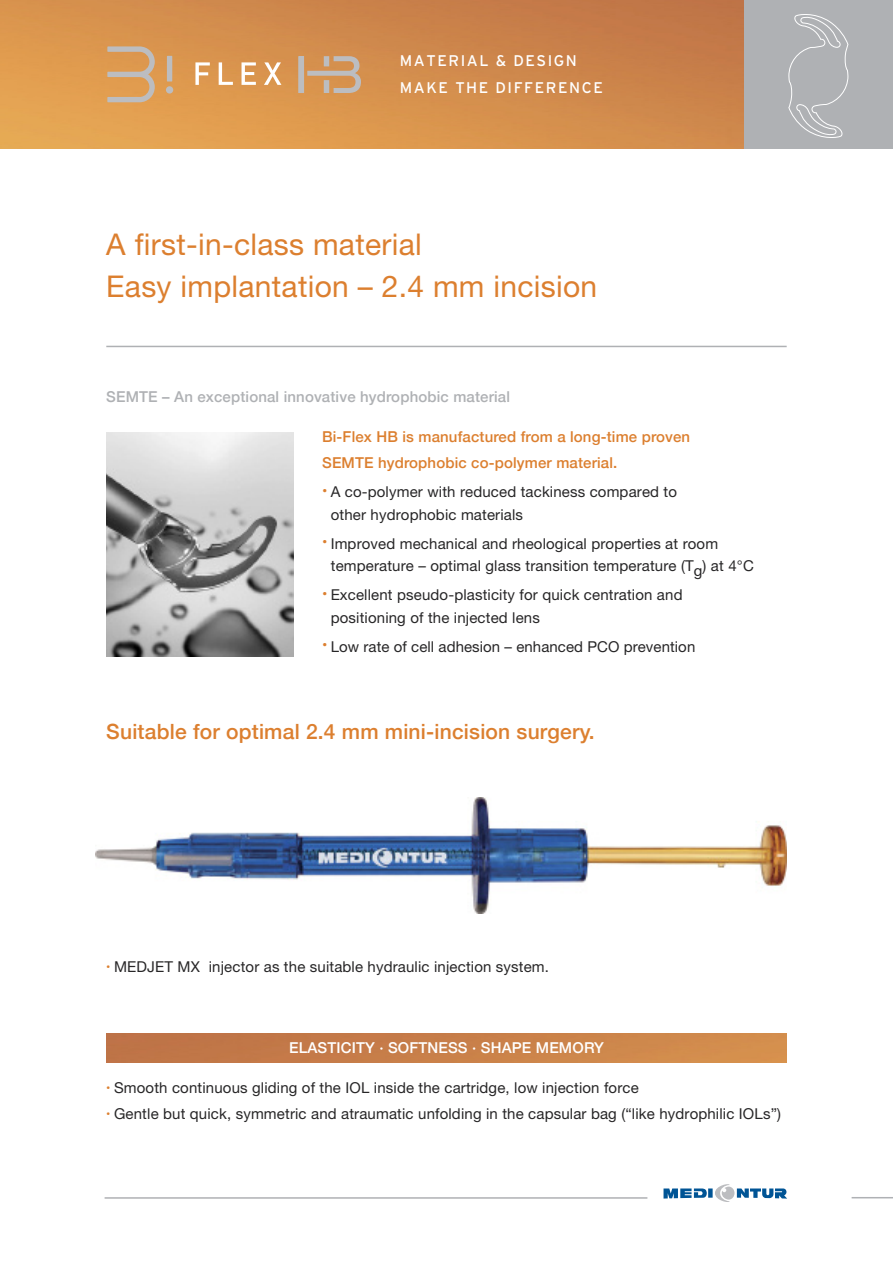
<style>
.page{position:relative;width:893px;height:1263px;background:#fff}
.page>*{position:absolute;margin:0;border:0;box-sizing:border-box;transform-origin:0 0}
.t1{font:30px/42px "Helvetica Neue LT Pro";letter-spacing:.01em;color:#dc7f2f}
.t2{font:500 21px "Helvetica Neue";letter-spacing:.01em;color:#dc7f2f}
.t3{font:15.45px/26.7px "Interstate";letter-spacing:.1em;color:#fff}
.t4{font:15px/22.4px "Helvetica Neue LT Pro";letter-spacing:.01em;color:#272627}
.t5{font:500 15px/26.2px "Helvetica Neue";letter-spacing:.01em;color:#dc7f2f}
.t6{font:500 15px "Helvetica Neue";letter-spacing:.01em;color:#afb1b4}
.t7{font:500 15px "Helvetica Neue";letter-spacing:.01em;color:#fff}
.s1{font-family:"Helvetica Neue";color:#dc7f2f}
.s2{font-family:"Helvetica Neue";font-size:12px;color:#dc7f2f}
</style>
<div class="page">
<img style="left:96px;top:797px;width:691px;height:117px">
<img style="left:0;top:0;width:744px;height:149px">
<div style="left:744px;top:0;width:149px;height:149px;background:#afb1b4"></div>
<svg style="left:788px;top:14px;width:60px;height:124px"></svg>
<div style="left:166px;top:86px;width:7px;height:8px;background:#bcbdc0;border-radius:50%"></div>
<div style="left:167px;top:56px;width:5px;height:26px;background:#bcbdc0"></div>
<svg style="left:107px;top:46px;width:48px;height:56px;background:#d3a574"></svg>
<svg style="left:195px;top:62px;width:15px;height:23px"></svg>
<svg style="left:219px;top:62px;width:14px;height:23px"></svg>
<svg style="left:242px;top:62px;width:14px;height:23px"></svg>
<svg style="left:264px;top:62px;width:17px;height:23px"></svg>
<svg style="left:299px;top:56px;width:62px;height:37px;background:#cba27b"></svg>
<svg style="left:663px;top:1184px;width:124px;height:18px"></svg>
<hr style="left:105px;top:1197px;width:542px;height:2px;background:#afb1b4">
<hr style="left:852px;top:1197px;width:41px;height:1px;background:#afb1b4">
<hr style="left:106px;top:346px;width:681px;height:1px;background:#afb1b4">
<img style="left:106px;top:1033px;width:681px;height:29px">
<img style="left:106px;top:432px;width:188px;height:224px">
<p class="t3" style="left:400px;top:48px;width:204px">MATERIAL &amp; DESIGN<br>MAKE THE DIFFERENCE</p>
<h1 class="t1" style="left:106px;top:227px;width:492px">A first-in-class material<br>Easy implantation – 2.4 mm incision</h1>
<p class="t6" style="left:106px;top:388px;width:405px">SEMTE – An exceptional innovative hydrophobic material</p>
<p class="t5" style="left:322px;top:423px;width:370px">Bi-Flex HB is manufactured from a long-time proven<br>SEMTE hydrophobic co-polymer material.</p>
<p class="t4" style="left:331px;top:482px;width:348px;text-indent:-9px"><span class="s1">•</span> A co-polymer with reduced tackiness compared to other hydrophobic materials</p>
<p class="t4" style="left:331px;top:534px;width:425px;text-indent:-9px"><span class="s1">•</span> Improved mechanical and rheological properties at room temperature – optimal glass transition temperature (Tg) at 4°C</p>
<p class="t4" style="left:331px;top:585px;width:353px;text-indent:-9px"><span class="s1">•</span> Excellent pseudo-plasticity for quick centration and positioning of the injected lens</p>
<p class="t4" style="left:322px;top:637px;width:375px"><span class="s1">•</span> Low rate of cell adhesion – enhanced PCO prevention</p>
<h2 class="t2" style="left:106px;top:719px;width:490px">Suitable for optimal 2.4 mm mini-incision surgery.</h2>
<p class="t4" style="left:106px;top:957px;width:444px"><span class="s2">•</span> MEDJET MX injector as the suitable hydraulic injection system.</p>
<p class="t7" style="left:289px;top:1038px;width:316px">ELASTICITY · SOFTNESS · SHAPE MEMORY</p>
<p class="t4" style="left:106px;top:1078px;width:534px"><span class="s2">•</span> Smooth continuous gliding of the IOL inside the cartridge, low injection force</p>
<p class="t4" style="left:106px;top:1104px;width:676px"><span class="s2">•</span> Gentle but quick, symmetric and atraumatic unfolding in the capsular bag (“like hydrophilic IOLs”)</p>
</div>
